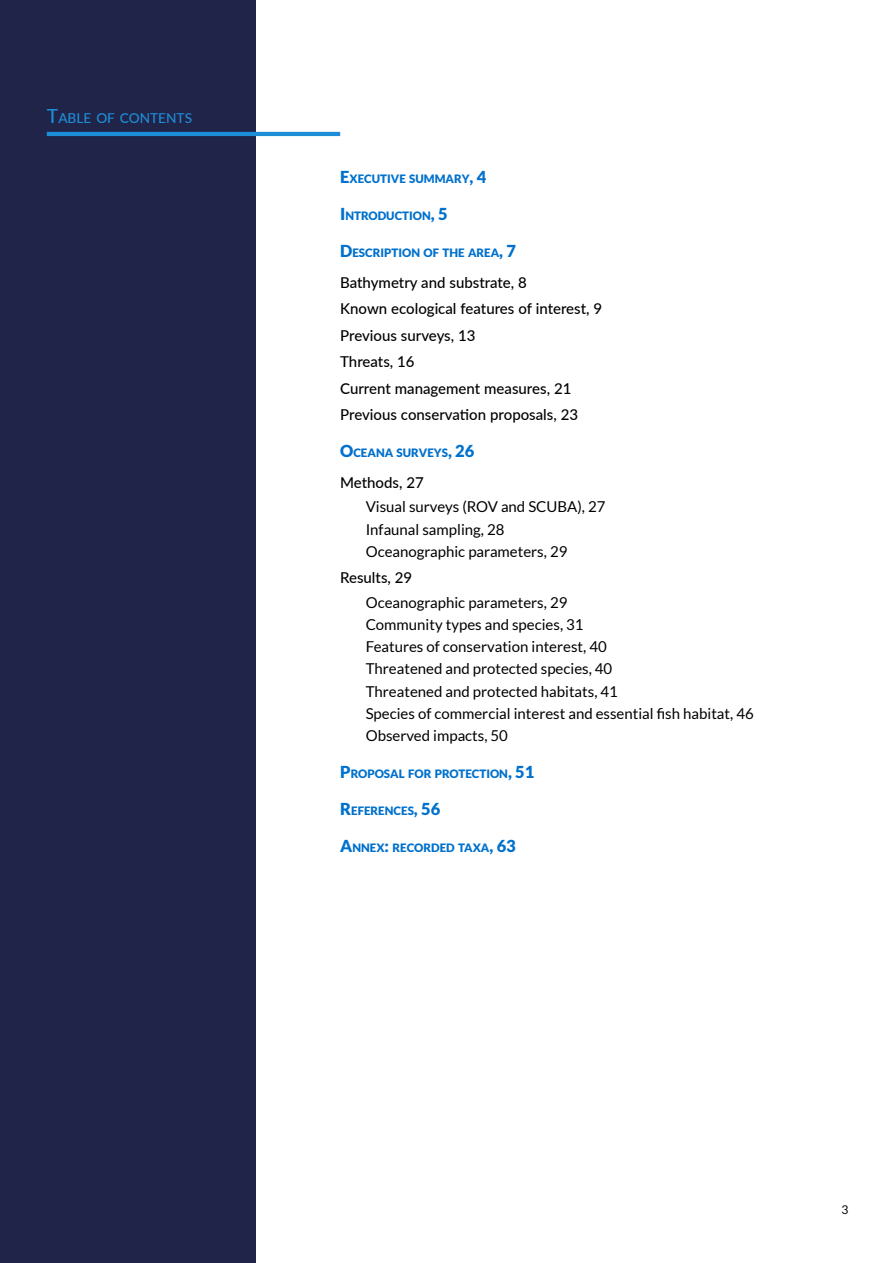
<style>
.page{position:relative;width:893px;height:1263px;background:#fff}
.page>*{position:absolute;margin:0;border:0;box-sizing:border-box;transform-origin:0 0}
.t1{font:15px/22.2px "Lato";color:#000}
.t2{font:500 15px/26.5px "Lato";color:#000}
.t3{font:500 13.65px "Lato";color:#1d8dd8}
.t4{font:12px "Lato";color:#000}
.t5{font:900 11.55px "Lato";color:#0071cd}
.s1{font-size:19.5px}
.s2{font-size:16.5px}
</style>
<div class="page">
<div style="left:0;top:0;width:255px;height:1263px;background:#212449"></div>
<hr style="left:47px;top:132px;width:293px;height:4px;background:#1d8dd8">
<p class="t3" style="left:47px;top:109px;width:147px"><span class="s1">T</span>ABLE OF CONTENTS</p>
<p class="t5" style="left:340px;top:172px;width:148px"><span class="s2">E</span>XECUTIVE SUMMARY<span class="s2">, 4</span></p>
<p class="t5" style="left:340px;top:209px;width:109px"><span class="s2">I</span> NTRODUCTION<span class="s2">, 5</span></p>
<p class="t5" style="left:340px;top:246px;width:177px"><span class="s2">D</span>ESCRIPTION OF THE AREA<span class="s2">, 7</span></p>
<p class="t2" style="left:340px;top:268px;width:264px">Bathymetry and substrate, 8<br>Known ecological features of interest, 9<br>Previous surveys, 13<br>Threats, 16<br>Current management measures, 21<br>Previous conservation proposals, 23</p>
<p class="t5" style="left:340px;top:446px;width:136px"><span class="s2">O</span>CEANA SURVEYS<span class="s2">, 26</span></p>
<p class="t2" style="left:340px;top:468px;width:85px">Methods, 27</p>
<p class="t1" style="left:366px;top:496px;width:241px">Visual surveys (ROV and SCUBA), 27<br>Infaunal sampling, 28<br>Oceanographic parameters, 29</p>
<p class="t2" style="left:340px;top:564px;width:74px">Results, 29</p>
<p class="t1" style="left:366px;top:591px;width:390px">Oceanographic parameters, 29<br>Community types and species, 31<br>Features of conservation interest, 40<br>Threatened and protected species, 40<br>Threatened and protected habitats, 41<br>Species of commercial interest and essential fish habitat, 46<br>Observed impacts, 50</p>
<p class="t5" style="left:340px;top:767px;width:196px"><span class="s2">P</span>ROPOSAL FOR PROTECTION<span class="s2">, 51</span></p>
<p class="t5" style="left:340px;top:804px;width:102px"><span class="s2">R</span>EFERENCES<span class="s2">, 56</span></p>
<p class="t5" style="left:340px;top:841px;width:177px"><span class="s2">A</span>NNEX<span class="s2">:</span> RECORDED TAXA<span class="s2">, 63</span></p>
<p class="t4" style="left:841px;top:1203px;width:8px">3</p>
</div>
